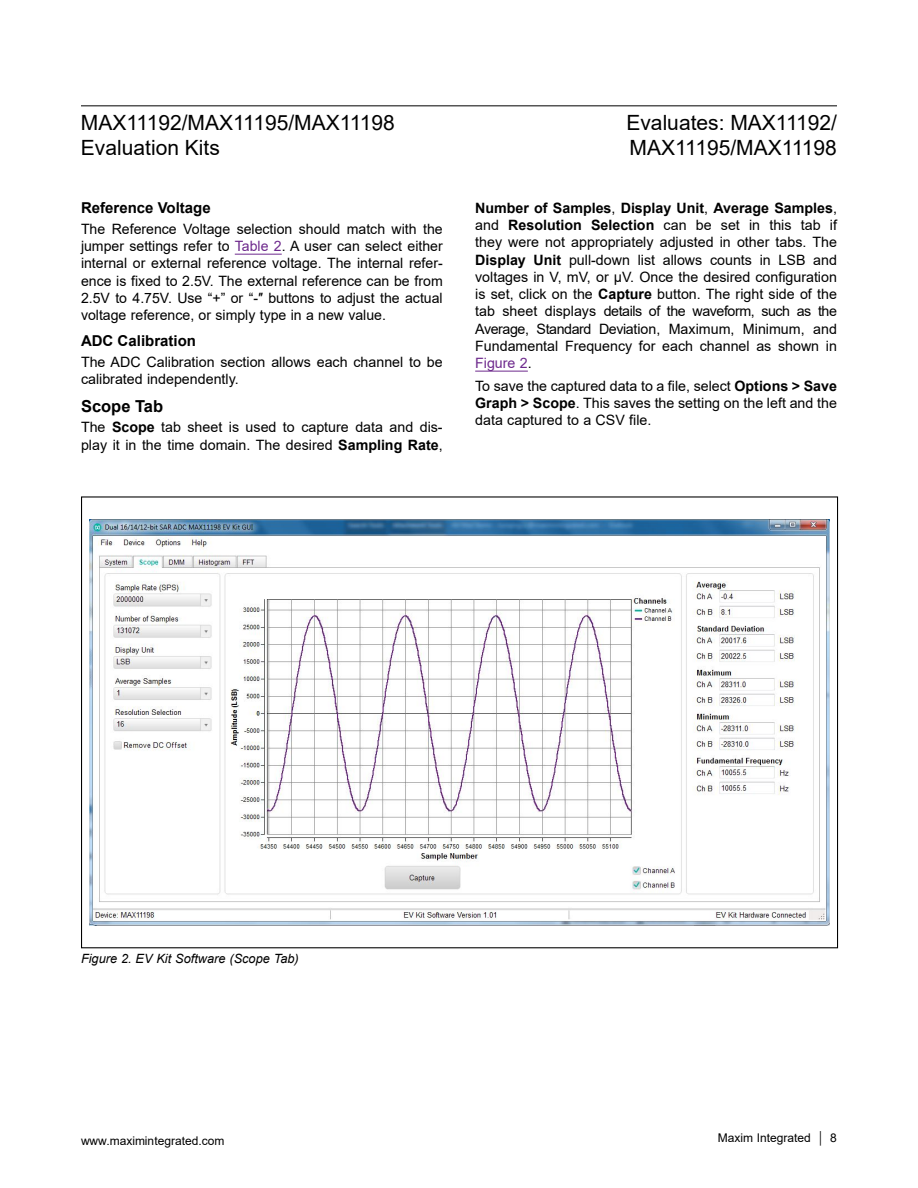
<style>
.page{position:relative;width:918px;height:1188px;background:#fff}
.page>*{position:absolute;margin:0;border:0;box-sizing:border-box;transform-origin:0 0}
.t1{font:21px/25.2px "Arial";color:#000}
.t2{font:700 16.5px "Arial";color:#000}
.t3{font:700 15px "Arial";color:#000}
.t4{font:14.25px/17.2px "Arial";color:#000;text-align:justify}
.t5{font:italic 12.75px "Arial";color:#000}
.t6{font:12px "Arial";color:#000}
.s1{color:#6e2a8d}
.s2{font-weight:700}
</style>
<div class="page">
<hr style="left:81px;top:105px;width:756px;height:1px;background:#000">
<hr style="left:235px;top:254px;width:47px;height:1px;background:#6e2a8d">
<hr style="left:475px;top:371px;width:53px;height:1px;background:#6e2a8d">
<img style="left:90px;top:519px;width:739px;height:406px">
<h1 class="t1" style="left:81px;top:109px;width:316px">MAX11192/MAX11195/MAX11198<br>Evaluation Kits</h1>
<p class="t3" style="left:81px;top:198px;width:131px">Reference Voltage</p>
<p class="t4" style="left:81px;top:220px;width:363px">The Reference Voltage selection should match with the jumper settings refer to <span class="s1">Table 2</span>. A user can select either internal or external reference voltage. The internal refer&shy;ence is fixed to 2.5V. The external reference can be from 2.5V to 4.75V. Use “+” or “-″ buttons to adjust the actual voltage reference, or simply type in a new value.</p>
<p class="t3" style="left:81px;top:330px;width:117px">ADC Calibration</p>
<p class="t4" style="left:81px;top:353px;width:363px">The ADC Calibration section allows each channel to be calibrated independently.</p>
<p class="t2" style="left:81px;top:394px;width:84px">Scope Tab</p>
<p class="t4" style="left:81px;top:419px;width:363px">The <span class="s2">Scope</span> tab sheet is used to capture data and dis&shy;play it in the time domain. The desired <span class="s2">Sampling Rate</span>,</p>
<h1 class="t1" style="left:626px;top:109px;width:212px">Evaluates: MAX11192/<br>MAX11195/MAX11198</h1>
<p class="t4" style="left:475px;top:199px;width:363px"><span class="s2">Number of Samples</span>, <span class="s2">Display Unit</span>, <span class="s2">Average Samples</span>, and <span class="s2">Resolution Selection</span> can be set in this tab if they were not appropriately adjusted in other tabs. The <span class="s2">Display Unit</span> pull-down list allows counts in LSB and voltages in V, mV, or µV. Once the desired configuration is set, click on the <span class="s2">Capture</span> button. The right side of the tab sheet displays details of the waveform, such as the Average, Standard Deviation, Maximum, Minimum, and Fundamental Frequency for each channel as shown in <span class="s1">Figure 2</span>.</p>
<p class="t4" style="left:475px;top:377px;width:363px">To save the captured data to a file, select <span class="s2">Options &gt; Save Graph &gt; Scope</span>. This saves the setting on the left and the data captured to a CSV file.</p>
<p class="t5" style="left:81px;top:951px;width:219px">Figure 2. EV Kit Software (Scope Tab)</p>
<p class="t6" style="left:81px;top:1132px;width:145px">www.maximintegrated.com</p>
<p class="t6" style="left:718px;top:1129px;width:121px">Maxim Integrated │ 8</p>
</div>
